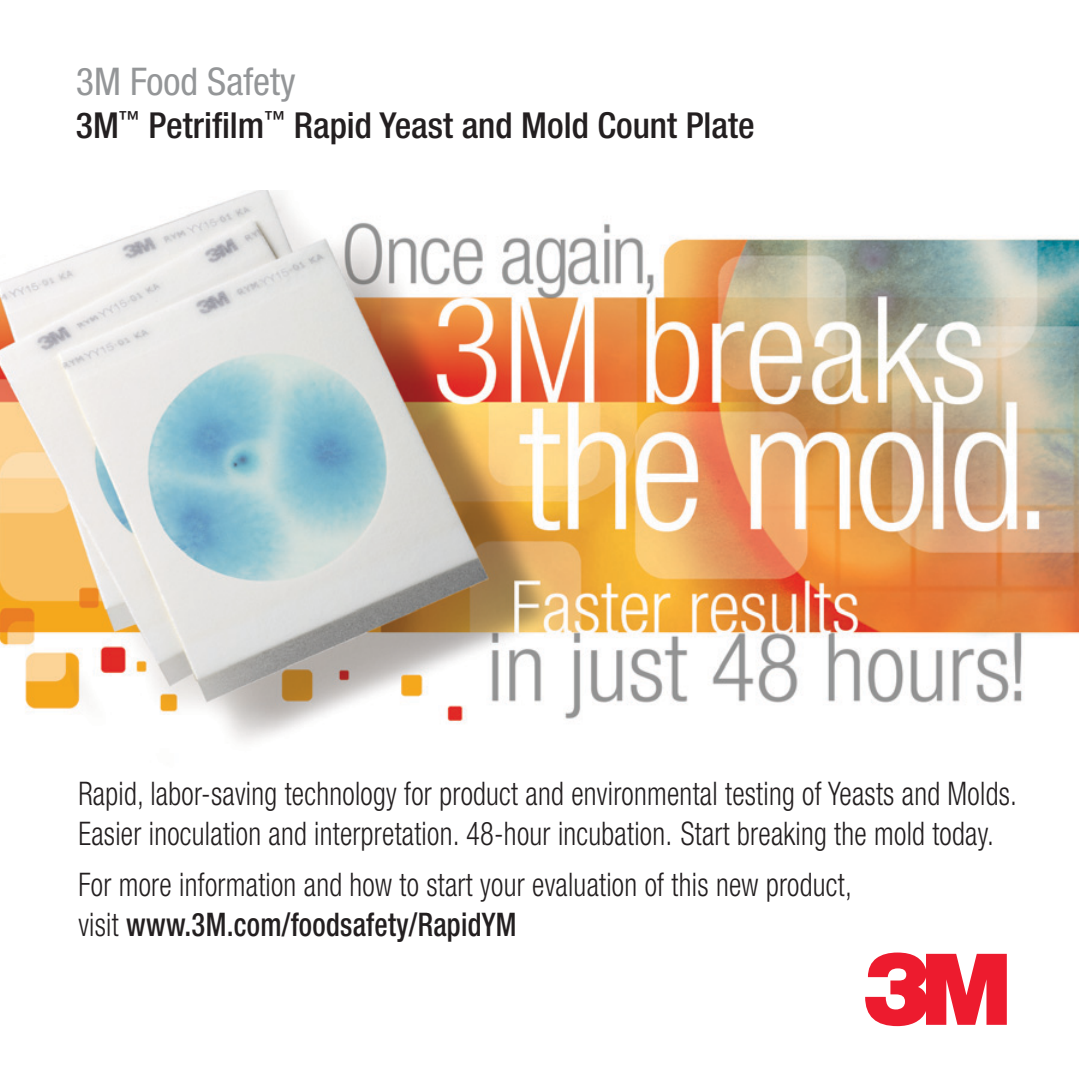
<style>
.page{position:relative;width:1079px;height:1081px;background:#fff}
.page>*{position:absolute;margin:0;border:0;box-sizing:border-box;transform-origin:0 0}
.t1{font:condensed 38.25px "Helvetica Neue";color:#949698}
.t2{font:500 condensed 35.75px "Helvetica Neue";color:#231f20}
.t3{font:300 condensed 32.5px/40px "Helvetica Neue";letter-spacing:.01em;color:#231f20;scale:.88 1}
.s1{font-weight:500}
</style>
<div class="page">
<img style="left:0;top:190px;width:1078px;height:837px">
<svg style="left:865px;top:952px;width:141px;height:73px"></svg>
<p class="t1" style="left:76px;top:68px;width:221px">3M Food Safety</p>
<p class="t2" style="left:76px;top:112px;width:680px">3M<sup>™</sup> Petrifilm<sup>™</sup> Rapid Yeast and Mold Count Plate</p>
<p class="t3" style="left:78px;top:775px;width:1068px">Rapid, labor-saving technology for product and environmental testing of Yeasts and Molds.<br>Easier inoculation and interpretation. 48-hour incubation. Start breaking the mold today.</p>
<p class="t3" style="left:78px;top:866px;width:880px">For more information and how to start your evaluation of this new product, visit <span class="s1">www.3M.com/foodsafety/RapidYM</span></p>
</div>
